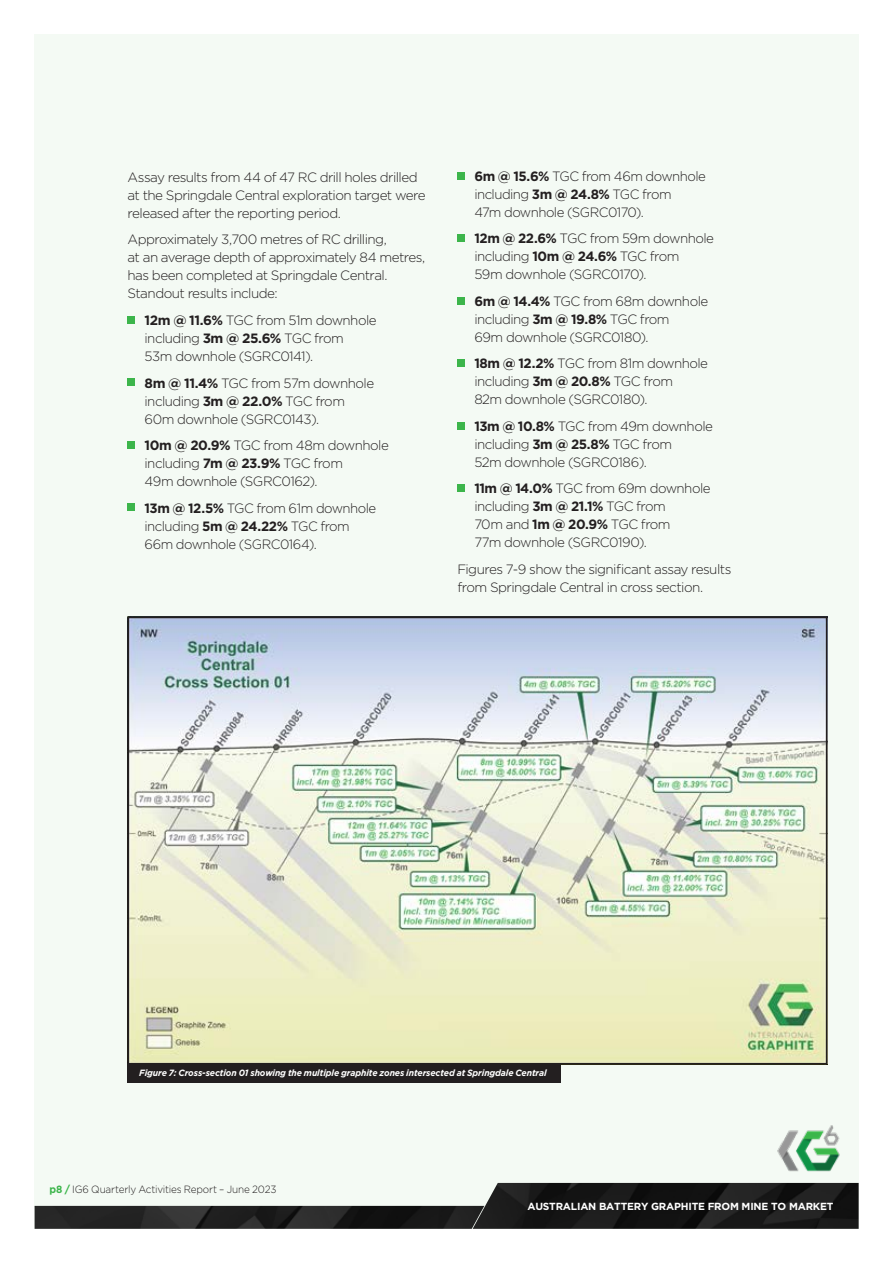
<style>
.page{position:relative;width:893px;height:1263px;background:#fff}
.page>*{position:absolute;margin:0;border:0;box-sizing:border-box;transform-origin:0 0}
.Main_body_copy{font:300 13.5px/18px "Gotham";letter-spacing:-.04em;color:#231f20}
.t1{font:300 10.5px "Gotham";letter-spacing:-.02em;color:#231f20;scale:.95 1}
.t2{font:700 10.35px "Gotham HTF";letter-spacing:-.02em;color:#fff}
.Main_body_copy-2{font:italic 700 9.15px "Gotham";letter-spacing:-.01em;color:#fff;scale:.95 1}
.s1{font-weight:700}
.s2{font-weight:700;color:#3cb54b}
</style>
<div class="page">
<div style="left:34px;top:34px;width:825px;height:1195px;background:#f4faf4"></div>
<img style="left:35px;top:1183px;width:824px;height:46px">
<img style="left:777px;top:1125px;width:63px;height:47px">
<img style="left:131px;top:620px;width:693px;height:441px">
<div style="left:128px;top:617px;width:699px;height:447px;border:2px solid #231f20"></div>
<div style="left:128px;top:316px;width:7px;height:7px;background:#3cb54b"></div>
<div style="left:128px;top:379px;width:7px;height:7px;background:#3cb54b"></div>
<div style="left:128px;top:441px;width:7px;height:7px;background:#3cb54b"></div>
<div style="left:128px;top:504px;width:7px;height:7px;background:#3cb54b"></div>
<div style="left:457px;top:172px;width:8px;height:7px;background:#3cb54b"></div>
<div style="left:457px;top:234px;width:8px;height:8px;background:#3cb54b"></div>
<div style="left:457px;top:297px;width:8px;height:7px;background:#3cb54b"></div>
<div style="left:457px;top:359px;width:8px;height:8px;background:#3cb54b"></div>
<div style="left:457px;top:422px;width:8px;height:7px;background:#3cb54b"></div>
<div style="left:457px;top:484px;width:8px;height:8px;background:#3cb54b"></div>
<div style="left:128px;top:1063px;width:433px;height:20px;background:#231f20"></div>
<p class="Main_body_copy" style="left:128px;top:168px;width:300px">Assay results from 44 of 47 RC drill holes drilled at the Springdale Central exploration target were released after the reporting period.</p>
<p class="Main_body_copy" style="left:128px;top:230px;width:299px">Approximately 3,700 metres of RC drilling,<br>at an average depth of approximately 84 metres, has been completed at Springdale Central.<br>Standout results include:</p>
<p class="Main_body_copy" style="left:145px;top:311px;width:234px"><span class="s1">12m @ 11.6%</span> TGC from 51m downhole including <span class="s1">3m @ 25.6%</span> TGC from<br>53m downhole (SGRC0141).</p>
<p class="Main_body_copy" style="left:145px;top:373px;width:231px"><span class="s1">8m @ 11.4%</span> TGC from 57m downhole including <span class="s1">3m @ 22.0%</span> TGC from<br>60m downhole (SGRC0143).</p>
<p class="Main_body_copy" style="left:145px;top:436px;width:246px"><span class="s1">10m @ 20.9%</span> TGC from 48m downhole including <span class="s1">7m @ 23.9%</span> TGC from<br>49m downhole (SGRC0162).</p>
<p class="Main_body_copy" style="left:145px;top:498px;width:233px"><span class="s1">13m @ 12.5%</span> TGC from 61m downhole including <span class="s1">5m @ 24.22%</span> TGC from<br>66m downhole (SGRC0164).</p>
<p class="Main_body_copy" style="left:474px;top:167px;width:233px"><span class="s1">6m @ 15.6%</span> TGC from 46m downhole including <span class="s1">3m @ 24.8%</span> TGC from<br>47m downhole (SGRC0170).</p>
<p class="Main_body_copy" style="left:474px;top:229px;width:241px"><span class="s1">12m @ 22.6%</span> TGC from 59m downhole including <span class="s1">10m @ 24.6%</span> TGC from<br>59m downhole (SGRC0170).</p>
<p class="Main_body_copy" style="left:474px;top:292px;width:235px"><span class="s1">6m @ 14.4%</span> TGC from 68m downhole including <span class="s1">3m @ 19.8%</span> TGC from<br>69m downhole (SGRC0180).</p>
<p class="Main_body_copy" style="left:474px;top:354px;width:235px"><span class="s1">18m @ 12.2%</span> TGC from 81m downhole including <span class="s1">3m @ 20.8%</span> TGC from<br>82m downhole (SGRC0180).</p>
<p class="Main_body_copy" style="left:474px;top:417px;width:240px"><span class="s1">13m @ 10.8%</span> TGC from 49m downhole including <span class="s1">3m @ 25.8%</span> TGC from<br>52m downhole (SGRC0186).</p>
<p class="Main_body_copy" style="left:474px;top:479px;width:238px"><span class="s1">11m @ 14.0%</span> TGC from 69m downhole including <span class="s1">3m @ 21.1%</span> TGC from<br>70m and <span class="s1">1m @ 20.9%</span> TGC from<br>77m downhole (SGRC0190).</p>
<p class="Main_body_copy" style="left:457px;top:560px;width:276px">Figures 7-9 show the significant assay results from Springdale Central in cross section.</p>
<p class="Main_body_copy-2" style="left:139px;top:1066px;width:430px">Figure 7: Cross-section 01 showing the multiple graphite zones intersected at Springdale Central</p>
<p class="t1" style="left:50px;top:1182px;width:240px"><span class="s2">p8 /</span> IG6 Quarterly Activities Report – June 2023</p>
<p class="t2" style="left:527px;top:1200px;width:308px">AUSTRALIAN BATTERY GRAPHITE FROM MINE TO MARKET</p>
</div>
